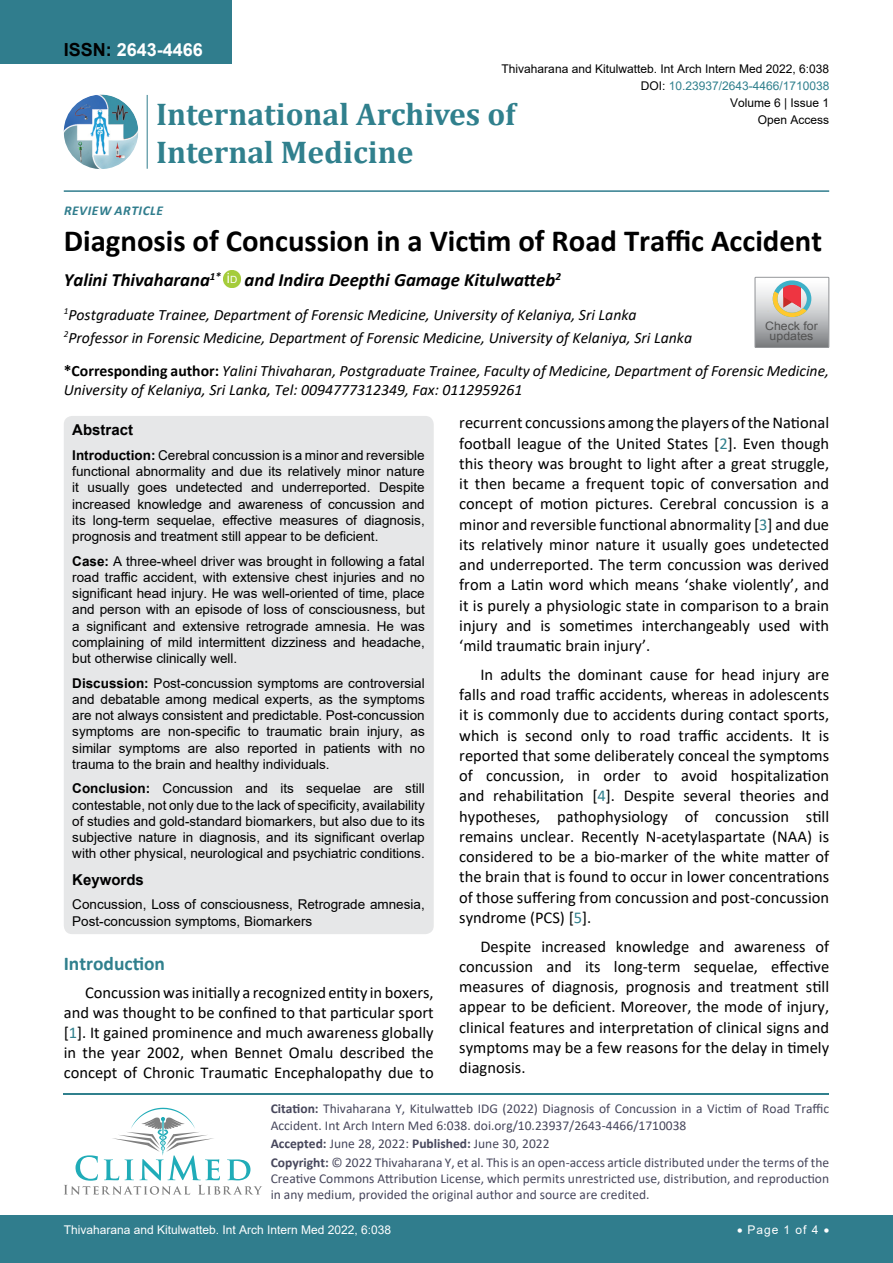
<style>
.page{position:relative;width:893px;height:1263px;background:#fff}
.page>*{position:absolute;margin:0;border:0;box-sizing:border-box;transform-origin:0 0}
.t1{font:700 31.5px "Cambria";color:#30808d}
.t2{font:700 30.75px "Calibri";color:#000}
.t3{font:700 19.5px "Calibri";color:#30808d}
.t4{font:italic 700 18.75px "Calibri";color:#000}
.t5{font:700 18px "Arial";color:#fff}
.t6{font:16.5px/20.2px "Calibri";color:#000;text-align:justify}
.t7{font:italic 15.75px/23.1px "Calibri";color:#000}
.t8{font:700 15px "Arial";color:#000}
.t9{font:13.5px/16.2px "Arial";color:#000;text-align:justify}
.t10{font:13.5px/16.2px "Calibri";color:#47475c}
.t11{font:italic 700 13.5px "Calibri";letter-spacing:.04em;color:#307d8d}
.t12{font:12px "Arial";color:#000}
.t13{font:12px "Arial";color:#fff}
.t14{font:12px "Arial";color:#30808d}
.t15{font:11.7px/10.1px "Arial";color:#535353;text-align:center;scale:1.06 1}
.s1{color:#000}
.s2{font-weight:700;font-style:normal}
.s3{font-weight:700}
.s4{color:#30808d}
</style>
<div class="page">
<hr style="left:64px;top:1093px;width:765px;height:2px;background:#30808d">
<svg style="left:64px;top:1108px;width:198px;height:87px"></svg>
<hr style="left:64px;top:190px;width:765px;height:2px;background:#307d8d">
<div style="left:0;top:1215px;width:893px;height:48px;background:#307d8d"></div>
<img style="left:64px;top:95px;width:74px;height:74px;border-radius:37px">
<hr style="left:147px;top:95px;width:1px;height:74px;background:#307d8d">
<div style="left:0;top:0;width:231px;height:64px;background:#307d8d"></div>
<img style="left:223px;top:271px;width:17px;height:17px">
<div style="left:224px;top:271px;width:16px;height:16px;background:#a5cc3b;border-radius:50%"></div>
<div style="left:64px;top:416px;width:370px;height:518px;background:#e6e7e8;border-radius:9px"></div>
<svg style="left:755px;top:277px;width:74px;height:70px;background:#bdb6b3"></svg>
<p class="t5" style="left:64px;top:37px;width:141px"><span class="s1">ISSN:</span> 2643-4466</p>
<p class="t12" style="left:502px;top:60px;width:329px">Thivaharana and Kitulwatteb. Int Arch Intern Med 2022, 6:038</p>
<p class="t12" style="left:730px;top:95px;width:101px">Volume 6 | Issue 1</p>
<p class="t14" style="left:641px;top:77px;width:190px"><span class="s1">DOI:</span> 10.23937/2643-4466/1710038</p>
<h1 class="t1" style="left:156px;top:92px;width:361px">International Archives of</h1>
<p class="t12" style="left:758px;top:112px;width:73px">Open Access</p>
<h1 class="t1" style="left:156px;top:130px;width:259px">Internal Medicine</h1>
<p class="t11" style="left:64px;top:201px;width:101px">Review Article</p>
<h2 class="t2" style="left:64px;top:219px;width:760px">Diagnosis of Concussion in a Victim of Road Traffic Accident</h2>
<p class="t4" style="left:64px;top:267px;width:499px">Yalini Thivaharana<sup>1*</sup> <sup>i</sup><sup>D</sup> and Indira Deepthi Gamage Kitulwatteb<sup>2</sup></p>
<p class="t7" style="left:64px;top:302px;width:630px"><sup>1</sup>Postgraduate Trainee, Department of Forensic Medicine, University of Kelaniya, Sri Lanka<br><sup>2</sup>Professor in Forensic Medicine, Department of Forensic Medicine, University of Kelaniya, Sri Lanka</p>
<p class="t15" style="left:765px;top:321px;width:51px">Check for updates</p>
<p class="t7" style="left:64px;top:360px;width:767px;line-height:18.9px"><span class="s2">*Corresponding author:</span> Yalini Thivaharan, Postgraduate Trainee, Faculty of Medicine, Department of Forensic Medicine,<br>University of Kelaniya, Sri Lanka, Tel: 0094777312349, Fax: 0112959261</p>
<p class="t8" style="left:72px;top:419px;width:62px">Abstract</p>
<p class="t9" style="left:72px;top:447px;width:354px"><span class="s3">Introduction:</span> Cerebral concussion is a minor and reversible functional abnormality and due its relatively minor nature it usually goes undetected and underreported. Despite increased knowledge and awareness of concussion and its long-term sequelae, effective measures of diagnosis, prognosis and treatment still appear to be deficient.</p>
<p class="t9" style="left:72px;top:553px;width:354px"><span class="s3">Case:</span> A three-wheel driver was brought in following a fatal road traffic accident, with extensive chest injuries and no significant head injury. He was well-oriented of time, place and person with an episode of loss of consciousness, but a significant and extensive retrograde amnesia. He was complaining of mild intermittent dizziness and headache, but otherwise clinically well.</p>
<p class="t9" style="left:72px;top:675px;width:354px"><span class="s3">Discussion:</span> Post-concussion symptoms are controversial and debatable among medical experts, as the symptoms are not always consistent and predictable. Post-concussion symptoms are non-specific to traumatic brain injury, as similar symptoms are also reported in patients with no trauma to the brain and healthy individuals.</p>
<p class="t9" style="left:72px;top:780px;width:354px"><span class="s3">Conclusion:</span> Concussion and its sequelae are still contestable, not only due to the lack of specificity, availability of studies and gold-standard biomarkers, but also due to its subjective nature in diagnosis, and its significant overlap with other physical, neurological and psychiatric conditions.</p>
<p class="t8" style="left:72px;top:869px;width:73px">Keywords</p>
<p class="t9" style="left:72px;top:896px;width:354px">Concussion, Loss of consciousness, Retrograde amnesia,<br>Post-concussion symptoms, Biomarkers</p>
<p class="t3" style="left:64px;top:950px;width:103px">Introduction</p>
<p class="t6" style="left:64px;top:982px;width:371px;line-height:19.8px;text-indent:21px">Concussion was initially a recognized entity in boxers, and was thought to be confined to that particular sport [<span class="s4">1</span>]. It gained prominence and much awareness globally in the year 2002, when Bennet Omalu described the concept of Chronic Traumatic Encephalopathy due to</p>
<p class="t6" style="left:459px;top:412px;width:371px">recurrent concussions among the players of the National football league of the United States [<span class="s4">2</span>]. Even though this theory was brought to light after a great struggle, it then became a frequent topic of conversation and concept of motion pictures. Cerebral concussion is a minor and reversible functional abnormality [<span class="s4">3</span>] and due its relatively minor nature it usually goes undetected and underreported. The term concussion was derived from a Latin word which means ‘shake violently’, and it is purely a physiologic state in comparison to a brain injury and is sometimes interchangeably used with ‘mild traumatic brain injury’.</p>
<p class="t6" style="left:459px;top:664px;width:371px;text-indent:21px">In adults the dominant cause for head injury are falls and road traffic accidents, whereas in adolescents it is commonly due to accidents during contact sports, which is second only to road traffic accidents. It is reported that some deliberately conceal the symptoms of concussion, in order to avoid hospitalization and rehabilitation [<span class="s4">4</span>]. Despite several theories and hypotheses, pathophysiology of concussion still remains unclear. Recently N-acetylaspartate (NAA) is considered to be a bio-marker of the white matter of the brain that is found to occur in lower concentrations of those suffering from concussion and post-concussion syndrome (PCS) [<span class="s4">5</span>].</p>
<p class="t6" style="left:459px;top:935px;width:371px;text-indent:21px">Despite increased knowledge and awareness of concussion and its long-term sequelae, effective measures of diagnosis, prognosis and treatment still appear to be deficient. Moreover, the mode of injury, clinical features and interpretation of clinical signs and symptoms may be a few reasons for the delay in timely diagnosis.</p>
<p class="t10" style="left:271px;top:1100px;width:560px"><span class="s3">Citation:</span> Thivaharana Y, Kitulwatteb IDG (2022) Diagnosis of Concussion in a Victim of Road Traffic<br>Accident. Int Arch Intern Med 6:038. doi.org/10.23937/2643-4466/1710038</p>
<p class="t10" style="left:271px;top:1134px;width:560px;line-height:18.6px"><span class="s3">Accepted:</span> June 28, 2022: <span class="s3">Published:</span> June 30, 2022<br><span class="s3">Copyright:</span> © 2022 Thivaharana Y, et al. This is an open-access article distributed under the terms of the</p>
<p class="t10" style="left:271px;top:1170px;width:560px">Creative Commons Attribution License, which permits unrestricted use, distribution, and reproduction in any medium, provided the original author and source are credited.</p>
<p class="t13" style="left:64px;top:1221px;width:329px">Thivaharana and Kitulwatteb. Int Arch Intern Med 2022, 6:038</p>
<p class="t13" style="left:737px;top:1221px;width:94px">• Page 1 of 4 •</p>
</div>
